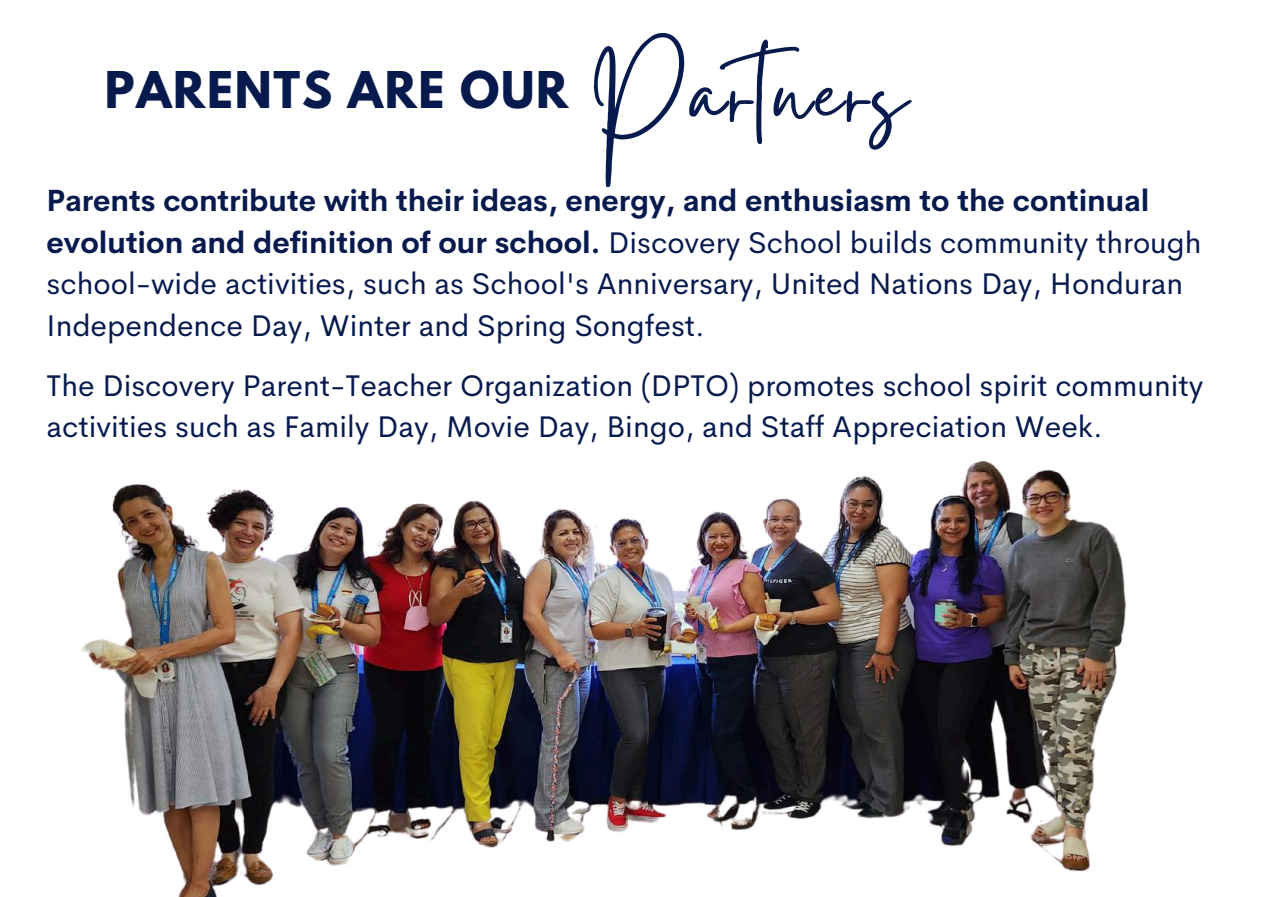
<style>
.page{position:relative;width:1263px;height:897px;background:#fff}
.page>*{position:absolute;margin:0;border:0;box-sizing:border-box;transform-origin:0 0}
.t1{font:123.45px "Gistesy";letter-spacing:.04em;color:#061a4e}
.t2{font:700 44.85px "League Spartan";letter-spacing:.04em;color:#061a4e}
.t3{font:30px/41.7px "Cerebri Sans";color:#061a4e}
.s1{font-weight:700}
</style>
<div class="page">
<img style="left:81px;top:460px;width:1046px;height:437px">
<h1 class="t1" style="left:589px;top:8px;width:320px">Partners</h1>
<p class="t3" style="left:47px;top:180px;width:1156px"><span class="s1">Parents contribute with their ideas, energy, and enthusiasm to the continual evolution and definition of our school.</span> Discovery School builds community through school-wide activities, such as School's Anniversary, United Nations Day, Honduran Independence Day, Winter and Spring Songfest.</p>
<p class="t3" style="left:47px;top:364px;width:1158px">The Discovery Parent-Teacher Organization (DPTO) promotes school spirit community activities such as Family Day, Movie Day, Bingo, and Staff Appreciation Week.</p>
<h2 class="t2" style="left:105px;top:67px;width:465px">PARENTS ARE OUR</h2>
</div>
